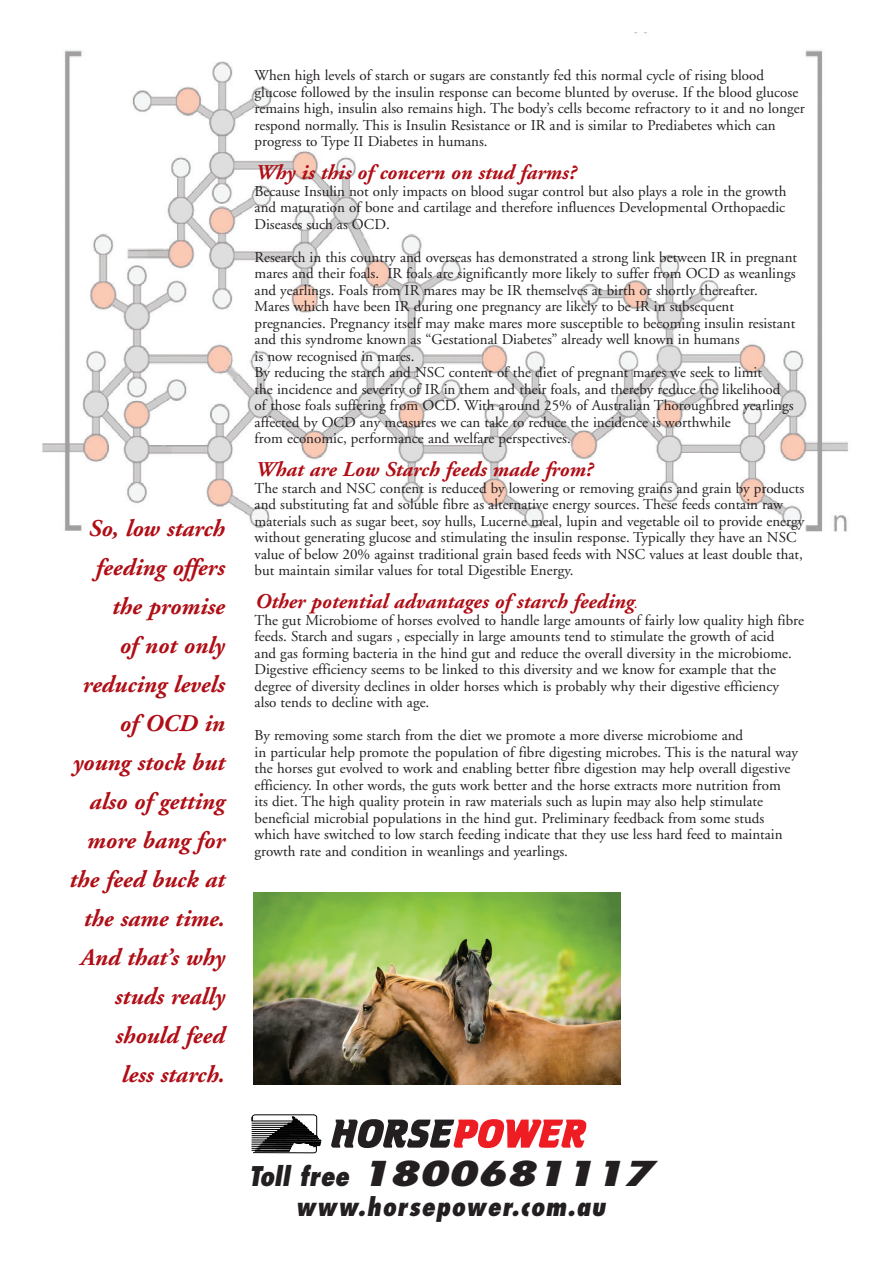
<style>
.page{position:relative;width:893px;height:1263px;background:#fff}
.page>*{position:absolute;margin:0;border:0;box-sizing:border-box;transform-origin:0 0}
.t1{font:italic 800 condensed 33.45px "Futura";color:#231f20;scale:1.45 1}
.t2{font:italic 800 condensed 25.05px "Futura";color:#231f20}
.t3{font:italic 700 24px/39px "Adobe Garamond";color:#b00d15;text-align:right}
.t4{font:italic 700 21px "Adobe Garamond";color:#b00d15}
.t5{font:15px/16.5px "Adobe Garamond";color:#231f20}
.s1{font-weight:400;font-style:normal;font-size:15px}
.s2{font-size:26.4px}
</style>
<div class="page">
<img style="left:42px;top:32px;width:806px;height:500px">
<svg style="left:252px;top:1114px;width:69px;height:40px"></svg>
<svg style="left:331px;top:1119px;width:256px;height:30px"></svg>
<img style="left:253px;top:892px;width:368px;height:192px">
<h3 class="t3" style="left:69px;top:510px;width:157px">So, low starch feeding offers the promise<br>of not only reducing levels of OCD in young stock but also of getting more bang for the feed buck at the same time.<br>And that’s why studs really should feed<br>less starch.</h3>
<p class="t5" style="left:255px;top:69px;width:551px">When high levels of starch or sugars are constantly fed this normal cycle of rising blood glucose followed by the insulin response can become blunted by overuse. If the blood glucose remains high, insulin also remains high. The body’s cells become refractory to it and no longer respond normally. This is Insulin Resistance or IR and is similar to Prediabetes which can progress to Type II Diabetes in humans.</p>
<h3 class="t4" style="left:255px;top:164px;width:322px">Why is this of concern on stud farms?</h3>
<p class="t5" style="left:255px;top:184px;width:533px;text-align:justify">Because Insulin not only impacts on blood sugar control but also plays a role in the growth and maturation of bone and cartilage and therefore influences Developmental Orthopaedic Diseases such as OCD.</p>
<p class="t5" style="left:255px;top:250px;width:544px">Research in this country and overseas has demonstrated a strong link between IR in pregnant mares and their foals. IR foals are significantly more likely to suffer from OCD as weanlings and yearlings. Foals from IR mares may be IR themselves at birth or shortly thereafter.<br>Mares which have been IR during one pregnancy are likely to be IR in subsequent pregnancies. Pregnancy itself may make mares more susceptible to becoming insulin resistant and this syndrome known as “Gestational Diabetes” already well known in humans<br>is now recognised in mares.<br>By reducing the starch and NSC content of the diet of pregnant mares we seek to limit<br>the incidence and severity of IR in them and their foals, and thereby reduce the likelihood<br>of those foals suffering from OCD. With around 25% of Australian Thoroughbred yearlings affected by OCD any measures we can take to reduce the incidence is worthwhile<br>from economic, performance and welfare perspectives.</p>
<h3 class="t4" style="left:255px;top:461px;width:339px">What are Low Starch feeds made from?</h3>
<p class="t5" style="left:255px;top:481px;width:551px">The starch and NSC content is reduced by lowering or removing grains and grain by products and substituting fat and soluble fibre as alternative energy sources. These feeds contain raw materials such as sugar beet, soy hulls, Lucerne meal, lupin and vegetable oil to provide energy without generating glucose and stimulating the insulin response. Typically they have an NSC value of below 20% against traditional grain based feeds with NSC values at least double that, but maintain similar values for total Digestible Energy.</p>
<h3 class="t4" style="left:255px;top:593px;width:384px">Other potential advantages of starch feeding<span class="s1">.</span></h3>
<p class="t5" style="left:255px;top:613px;width:551px">The gut Microbiome of horses evolved to handle large amounts of fairly low quality high fibre feeds. Starch and sugars , especially in large amounts tend to stimulate the growth of acid<br>and gas forming bacteria in the hind gut and reduce the overall diversity in the microbiome.<br>Digestive efficiency seems to be linked to this diversity and we know for example that the degree of diversity declines in older horses which is probably why their digestive efficiency also tends to decline with age.</p>
<p class="t5" style="left:255px;top:729px;width:545px">By removing some starch from the diet we promote a more diverse microbiome and<br>in particular help promote the population of fibre digesting microbes. This is the natural way the horses gut evolved to work and enabling better fibre digestion may help overall digestive efficiency. In other words, the guts work better and the horse extracts more nutrition from<br>its diet. The high quality protein in raw materials such as lupin may also help stimulate beneficial microbial populations in the hind gut. Preliminary feedback from some studs which have switched to low starch feeding indicate that they use less hard feed to maintain growth rate and condition in weanlings and yearlings.</p>
<h1 class="t1" style="left:249px;top:1158px;width:285px"><span class="s2">Toll free</span> 1800681117</h1>
<h2 class="t2" style="left:295px;top:1196px;width:316px">www.horsepower.com.au</h2>
</div>
